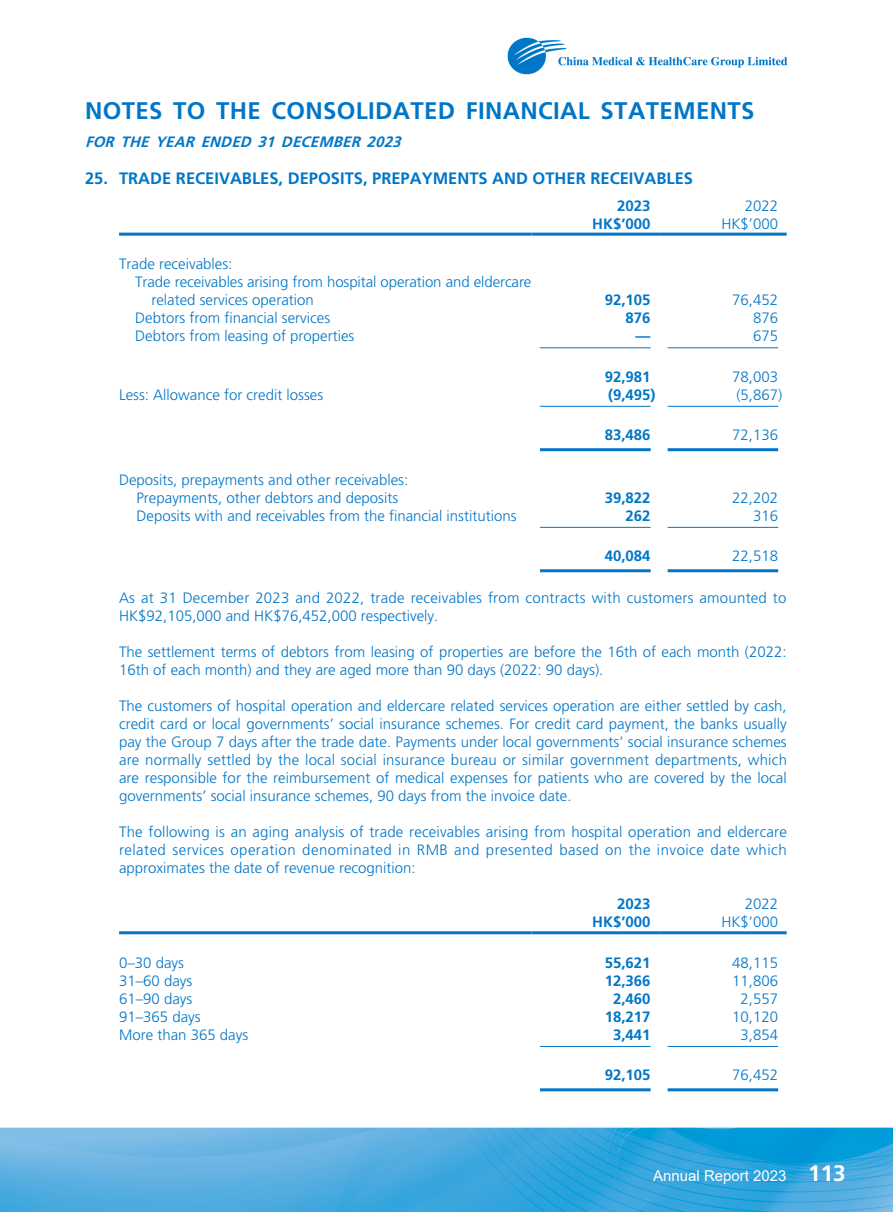
<style>
.page{position:relative;width:893px;height:1212px;background:#fff}
.page>*{position:absolute;margin:0;border:0;box-sizing:border-box;transform-origin:0 0}
.t1{font:700 24px "Frutiger LT Std";letter-spacing:.015em;color:#0076c8}
.t2{font:700 16.5px "Frutiger LT Std";color:#0076c8}
.t3{font:300 15px/18px "Frutiger LT Std";color:#0076c8}
.t4{font:700 15px "Frutiger LT Std";color:#0076c8}
.t5{font:italic 700 15px "Frutiger LT Std";color:#0076c8}
.t6{font:15px "Arial";color:#fff}
.s1{font-family:"Frutiger LT Std";font-weight:700;font-size:22.5px}
</style>
<div class="page">
<img style="left:0;top:37px;width:893px;height:1175px">
<hr style="left:119px;top:233px;width:412px;height:3px;background:#0076c8">
<hr style="left:531px;top:233px;width:128px;height:3px;background:#0076c8">
<hr style="left:659px;top:233px;width:128px;height:3px;background:#0076c8">
<hr style="left:540px;top:347px;width:111px;height:1px;background:#0076c8">
<hr style="left:668px;top:347px;width:110px;height:1px;background:#0076c8">
<hr style="left:540px;top:406px;width:111px;height:1px;background:#0076c8">
<hr style="left:668px;top:406px;width:110px;height:1px;background:#0076c8">
<hr style="left:540px;top:448px;width:111px;height:3px;background:#0076c8">
<hr style="left:668px;top:448px;width:110px;height:3px;background:#0076c8">
<hr style="left:540px;top:527px;width:111px;height:1px;background:#0076c8">
<hr style="left:668px;top:527px;width:110px;height:1px;background:#0076c8">
<hr style="left:540px;top:569px;width:111px;height:3px;background:#0076c8">
<hr style="left:668px;top:569px;width:110px;height:3px;background:#0076c8">
<hr style="left:119px;top:931px;width:412px;height:3px;background:#0076c8">
<hr style="left:531px;top:931px;width:128px;height:3px;background:#0076c8">
<hr style="left:659px;top:931px;width:128px;height:3px;background:#0076c8">
<hr style="left:540px;top:1046px;width:111px;height:1px;background:#0076c8">
<hr style="left:668px;top:1046px;width:110px;height:1px;background:#0076c8">
<hr style="left:540px;top:1088px;width:111px;height:3px;background:#0076c8">
<hr style="left:668px;top:1088px;width:110px;height:3px;background:#0076c8">
<h1 class="t1" style="left:85px;top:97px;width:671px">NOTES TO THE CONSOLIDATED FINANCIAL STATEMENTS</h1>
<p class="t5" style="left:85px;top:133px;width:322px">FOR THE YEAR ENDED 31 DECEMBER 2023</p>
<p class="t2" style="left:85px;top:168px;width:610px">25. TRADE RECEIVABLES, DEPOSITS, PREPAYMENTS AND OTHER RECEIVABLES</p>
<p class="t4" style="left:617px;top:197px;width:35px">2023</p>
<p class="t3" style="left:745px;top:197px;width:35px">2022</p>
<p class="t4" style="left:592px;top:215px;width:60px">HK$’000</p>
<p class="t3" style="left:721px;top:215px;width:58px">HK$’000</p>
<p class="t3" style="left:119px;top:255px;width:115px">Trade receivables:</p>
<p class="t3" style="left:135px;top:273px;width:398px">Trade receivables arising from hospital operation and eldercare</p>
<p class="t3" style="left:151px;top:291px;width:164px">related services operation</p>
<p class="t4" style="left:605px;top:291px;width:47px">92,105</p>
<p class="t3" style="left:732px;top:291px;width:47px">76,452</p>
<p class="t3" style="left:135px;top:309px;width:196px">Debtors from financial services</p>
<p class="t4" style="left:626px;top:309px;width:27px">876</p>
<p class="t3" style="left:753px;top:309px;width:27px">876</p>
<p class="t3" style="left:135px;top:327px;width:221px">Debtors from leasing of properties</p>
<p class="t4" style="left:636px;top:327px;width:16px">—</p>
<p class="t3" style="left:753px;top:327px;width:27px">675</p>
<p class="t4" style="left:605px;top:368px;width:47px">92,981</p>
<p class="t3" style="left:732px;top:368px;width:47px">78,003</p>
<p class="t3" style="left:119px;top:386px;width:206px">Less: Allowance for credit losses</p>
<p class="t4" style="left:608px;top:386px;width:49px">(9,495)</p>
<p class="t3" style="left:736px;top:386px;width:47px">(5,867)</p>
<p class="t4" style="left:605px;top:426px;width:47px">83,486</p>
<p class="t3" style="left:732px;top:426px;width:47px">72,136</p>
<p class="t3" style="left:119px;top:471px;width:291px;text-align:center">Deposits, prepayments and other receivables:<br>Prepayments, other debtors and deposits</p>
<p class="t4" style="left:605px;top:489px;width:47px">39,822</p>
<p class="t3" style="left:732px;top:489px;width:47px">22,202</p>
<p class="t3" style="left:136px;top:507px;width:382px">Deposits with and receivables from the financial institutions</p>
<p class="t4" style="left:626px;top:507px;width:27px">262</p>
<p class="t3" style="left:753px;top:507px;width:27px">316</p>
<p class="t4" style="left:605px;top:547px;width:47px">40,084</p>
<p class="t3" style="left:732px;top:547px;width:47px">22,518</p>
<p class="t3" style="left:119px;top:589px;width:669px">As at 31 December 2023 and 2022, trade receivables from contracts with customers amounted to<br>HK$92,105,000 and HK$76,452,000 respectively.</p>
<p class="t3" style="left:119px;top:643px;width:669px">The settlement terms of debtors from leasing of properties are before the 16th of each month (2022:<br>16th of each month) and they are aged more than 90 days (2022: 90 days).</p>
<p class="t3" style="left:119px;top:697px;width:669px;text-align:justify">The customers of hospital operation and eldercare related services operation are either settled by cash, credit card or local governments’ social insurance schemes. For credit card payment, the banks usually pay the Group 7 days after the trade date. Payments under local governments’ social insurance schemes are normally settled by the local social insurance bureau or similar government departments, which are responsible for the reimbursement of medical expenses for patients who are covered by the local governments’ social insurance schemes, 90 days from the invoice date.</p>
<p class="t3" style="left:119px;top:823px;width:669px;text-align:justify">The following is an aging analysis of trade receivables arising from hospital operation and eldercare related services operation denominated in RMB and presented based on the invoice date which approximates the date of revenue recognition:</p>
<p class="t4" style="left:617px;top:895px;width:35px">2023</p>
<p class="t3" style="left:745px;top:895px;width:35px">2022</p>
<p class="t4" style="left:592px;top:913px;width:60px">HK$’000</p>
<p class="t3" style="left:721px;top:913px;width:58px">HK$’000</p>
<p class="t3" style="left:119px;top:954px;width:67px">0–30 days</p>
<p class="t4" style="left:605px;top:954px;width:47px">55,621</p>
<p class="t3" style="left:732px;top:954px;width:47px">48,115</p>
<p class="t3" style="left:119px;top:972px;width:75px">31–60 days</p>
<p class="t4" style="left:605px;top:972px;width:47px">12,366</p>
<p class="t3" style="left:732px;top:972px;width:47px">11,806</p>
<p class="t3" style="left:119px;top:990px;width:75px">61–90 days</p>
<p class="t4" style="left:613px;top:990px;width:39px">2,460</p>
<p class="t3" style="left:741px;top:990px;width:39px">2,557</p>
<p class="t3" style="left:119px;top:1008px;width:83px">91–365 days</p>
<p class="t4" style="left:605px;top:1008px;width:47px">18,217</p>
<p class="t3" style="left:732px;top:1008px;width:47px">10,120</p>
<p class="t3" style="left:119px;top:1026px;width:131px">More than 365 days</p>
<p class="t4" style="left:613px;top:1026px;width:39px">3,441</p>
<p class="t3" style="left:741px;top:1026px;width:39px">3,854</p>
<p class="t4" style="left:605px;top:1066px;width:47px">92,105</p>
<p class="t3" style="left:732px;top:1066px;width:47px">76,452</p>
<p class="t6" style="left:653px;top:1165px;width:194px">Annual Report 2023 <span class="s1">113</span></p>
</div>
